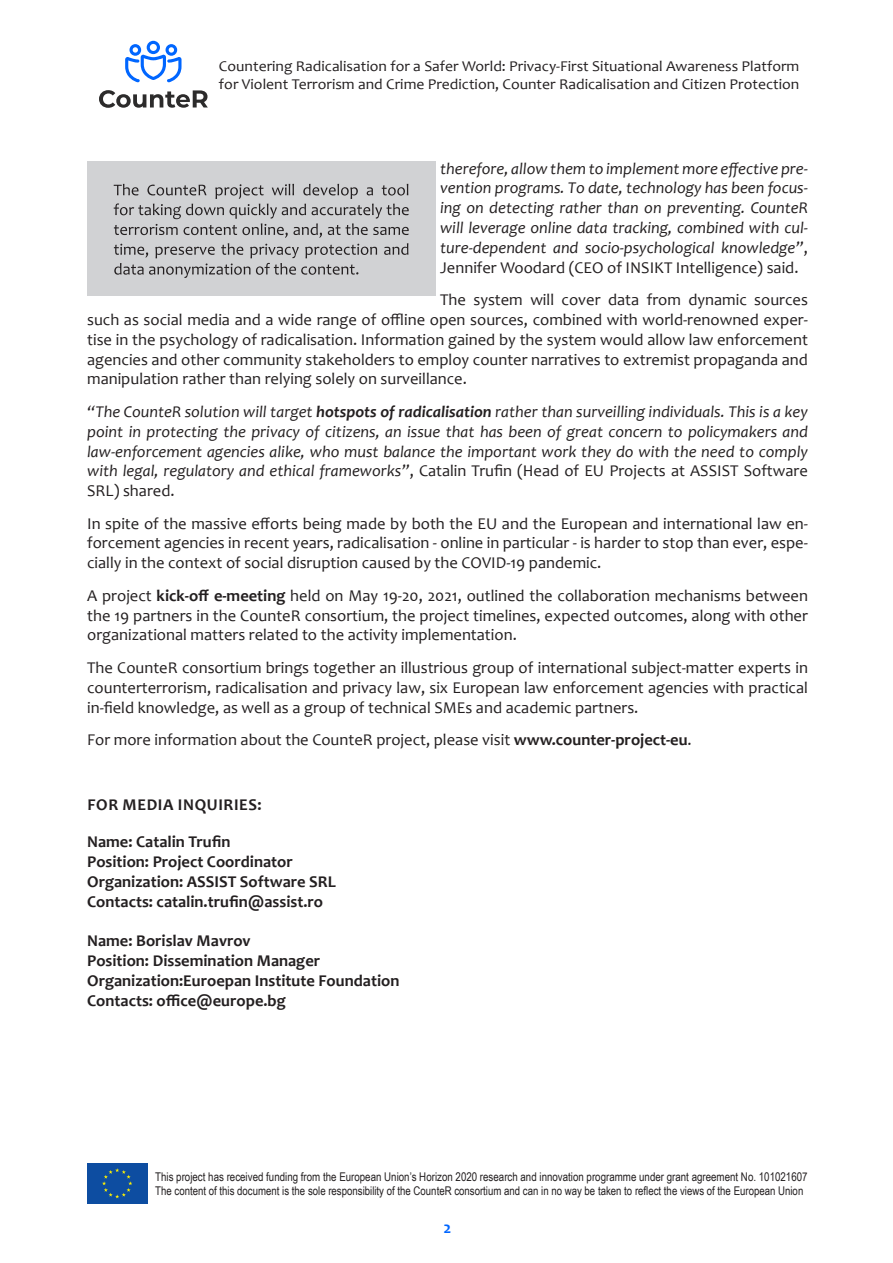
<style>
.page{position:relative;width:893px;height:1263px;background:#fff}
.page>*{position:absolute;margin:0;border:0;box-sizing:border-box;transform-origin:0 0}
.Maiin{font:16.5px/19.8px "Candara";color:#231f20;text-align:justify}
.Maiin-2{font:italic 16.5px/19.8px "Candara";color:#231f20;text-align:justify}
.Maiin-3{font:700 16.5px "Candara";color:#231f20}
.Maiin-4{font:700 16.5px "Candara";letter-spacing:.04em;color:#231f20}
.t1{font:700 16.5px "Candara";color:#06f}
.t2{font:15px/18px "Candara";color:#231f20;scale:1.04 1}
.t3{font:12px/14.4px "Arial Narrow";color:#231f20}
.s1{font-style:normal}
.s2{font-weight:700}
</style>
<div class="page">
<div style="left:87px;top:1163px;width:60px;height:40px;background:#0d4da1"></div>
<svg style="left:102px;top:1168px;width:30px;height:30px"></svg>
<svg style="left:99px;top:90px;width:109px;height:18px"></svg>
<svg style="left:125px;top:41px;width:57px;height:41px"></svg>
<div style="left:87px;top:162px;width:349px;height:134px;background:#d1d2d4"></div>
<svg style="left:114px;top:184px;width:295px;height:94px"></svg>
<p class="t2" style="left:219px;top:57px;width:559px">Countering Radicalisation for a Safer World: Privacy-First Situational Awareness Platform for Violent Terrorism and Crime Prediction, Counter Radicalisation and Citizen Protection</p>
<p class="Maiin-2" style="left:440px;top:158px;width:369px">therefore, allow them to implement more effective pre&shy;vention programs. To date, technology has been focus&shy;ing on detecting rather than on preventing. CounteR will leverage online data tracking, combined with cul&shy;ture-dependent and socio-psychological knowledge”<span class="s1">, Jennifer Woodard (CEO of INSIKT Intelligence) said.</span></p>
<p class="Maiin" style="left:87px;top:290px;width:722px;text-indent:353px">The system will cover data from dynamic sources such as social media and a wide range of offline open sources, combined with world-renowned exper&shy;tise in the psychology of radicalisation. Information gained by the system would allow law enforcement agencies and other community stakeholders to employ counter narratives to extremist propaganda and manipulation rather than relying solely on surveillance.</p>
<p class="Maiin-2" style="left:87px;top:401px;width:722px">“The CounteR solution will target <span class="s2">hotspots of radicalisation</span> rather than surveilling individuals. This is a key point in protecting the privacy of citizens, an issue that has been of great concern to policymakers and law-enforcement agencies alike, who must balance the important work they do with the need to comply with legal, regulatory and ethical frameworks”<span class="s1">, Catalin Trufin (Head of EU Projects at ASSIST Software SRL) shared.</span></p>
<p class="Maiin" style="left:87px;top:513px;width:722px">In spite of the massive efforts being made by both the EU and the European and international law en&shy;forcement agencies in recent years, radicalisation - online in particular - is harder to stop than ever, espe&shy;cially in the context of social disruption caused by the COVID-19 pandemic.</p>
<p class="Maiin" style="left:87px;top:585px;width:722px">A project <span class="s2">kick-off e-meeting</span> held on May 19-20, 2021, outlined the collaboration mechanisms between the 19 partners in the CounteR consortium, the project timelines, expected outcomes, along with other organizational matters related to the activity implementation.</p>
<p class="Maiin" style="left:87px;top:657px;width:722px">The CounteR consortium brings together an illustrious group of international subject-matter experts in counterterrorism, radicalisation and privacy law, six European law enforcement agencies with practical in-field knowledge, as well as a group of technical SMEs and academic partners.</p>
<p class="Maiin" style="left:87px;top:730px;width:606px">For more information about the CounteR project, please visit <span class="s2">www.counter-project-eu</span>.</p>
<p class="Maiin-4" style="left:87px;top:794px;width:176px">FOR MEDIA INQUIRIES:</p>
<p class="Maiin-3" style="left:87px;top:831px;width:145px">Name: Catalin Trufin</p>
<p class="Maiin-3" style="left:87px;top:851px;width:207px">Position: Project Coordinator</p>
<p class="Maiin-3" style="left:87px;top:871px;width:250px">Organization: ASSIST Software SRL</p>
<p class="Maiin-3" style="left:87px;top:891px;width:237px">Contacts: catalin.trufin@assist.ro</p>
<p class="Maiin-3" style="left:87px;top:930px;width:165px">Name: Borislav Mavrov</p>
<p class="Maiin-3" style="left:87px;top:950px;width:234px">Position: Dissemination Manager</p>
<p class="Maiin-3" style="left:87px;top:970px;width:314px">Organization:Euroepan Institute Foundation</p>
<p class="Maiin-3" style="left:87px;top:990px;width:200px">Contacts: office@europe.bg</p>
<p class="t3" style="left:155px;top:1169px;width:654px">This project has received funding from the European Union’s Horizon 2020 research and innovation programme under grant agreement No. 101021607<br>The content of this document is the sole responsibility of the CounteR consortium and can in no way be taken to reflect the views of the European Union</p>
<p class="t1" style="left:444px;top:1217px;width:9px">2</p>
</div>
